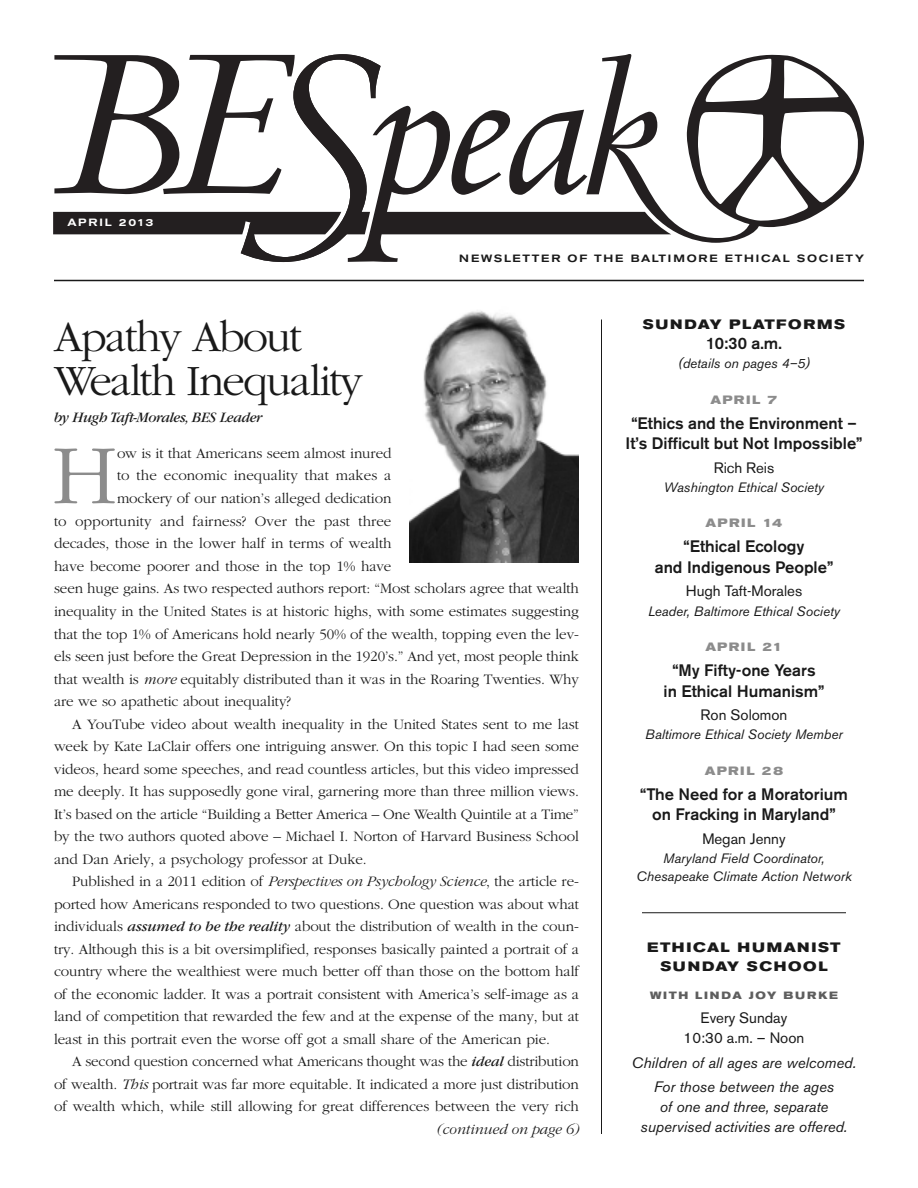
<style>
.page{position:relative;width:918px;height:1188px;background:#fff}
.page>*{position:absolute;margin:0;border:0;box-sizing:border-box;transform-origin:0 0}
.t1{font:300 87.6px "Garamond";color:#8c8c8c}
.t2{font:300 45px/43.5px "Garamond";letter-spacing:-.04em;color:#191919}
.t3{font:500 16.5px/20.5px "Akzidenz Grotesk BE";color:#191919;text-align:center}
.t4{font:300 15px "Garamond";letter-spacing:-.005em;color:#191919}
.t5{font:italic 15px/24.5px "Akzidenz Grotesk BE";color:#191919;text-align:center}
.t6{font:15px/20px "Akzidenz Grotesk BE";color:#191919;text-align:center}
.t7{font:italic 15px "Garamond";letter-spacing:-.025em;color:#191919}
.t8{font:italic 300 15px "Garamond";letter-spacing:-.005em;color:#191919}
.t9{font:italic 13.5px/17.5px "Akzidenz Grotesk BE";color:#191919;text-align:center}
.t10{font:700 expanded 13.5px/20px "Akzidenz Grotesk BE";letter-spacing:.12em;color:#191919;text-align:center}
.t11{font:700 expanded 12px "Akzidenz Grotesk BE";letter-spacing:.12em;color:#8c8c8c}
.t12{font:500 expanded 10.5px "Akzidenz Grotesk BE";letter-spacing:.17em;color:#191919}
.t13{font:700 expanded 10.5px "Akzidenz Grotesk BE";letter-spacing:.17em;color:#5e5e5e}
.t14{font:500 expanded 10.5px "Akzidenz Grotesk BE";letter-spacing:.15em;color:#fff}
.s1{font-style:italic}
.s2{font-weight:400;font-style:italic}
</style>
<div class="page">
<svg style="left:53px;top:54px;width:811px;height:208px"></svg>
<hr style="left:642px;top:912px;width:204px;height:1px;background:#191919">
<hr style="left:601px;top:320px;width:1px;height:814px;background:#191919">
<hr style="left:54px;top:280px;width:810px;height:1px;background:#191919">
<img style="left:410px;top:310px;width:169px;height:252px">
<p class="t14" style="left:67px;top:219px;width:87px">APRIL 2013</p>
<p class="t12" style="left:459px;top:254px;width:406px">NEWSLETTER OF THE BALTIMORE ETHICAL SOCIETY</p>
<h2 class="t2" style="left:54px;top:314px;width:310px">Apathy About<br>Wealth Inequality</h2>
<p class="t7" style="left:54px;top:412px;width:210px">by Hugh Taft-Morales, BES Leader</p>
<h1 class="t1" style="left:52px;top:422px;width:66px">H</h1>
<p class="t4" style="left:117px;top:444px;width:276px">ow is it that Americans seem almost inured</p>
<p class="t4" style="left:117px;top:466px;width:276px">to the economic inequality that makes a</p>
<p class="t4" style="left:117px;top:489px;width:276px">mockery of our nation’s alleged dedication</p>
<p class="t4" style="left:54px;top:512px;width:339px">to opportunity and fairness? Over the past three</p>
<p class="t4" style="left:54px;top:534px;width:339px">decades, those in the lower half in terms of wealth</p>
<p class="t4" style="left:54px;top:557px;width:339px">have become poorer and those in the top 1% have</p>
<p class="t4" style="left:54px;top:579px;width:527px">seen huge gains. As two respected authors report: “Most scholars agree that wealth</p>
<p class="t4" style="left:54px;top:602px;width:526px">inequality in the United States is at historic highs, with some estimates suggesting</p>
<p class="t4" style="left:54px;top:625px;width:526px">that the top 1% of Americans hold nearly 50% of the wealth, topping even the lev-</p>
<p class="t4" style="left:54px;top:647px;width:526px">els seen just before the Great Depression in the 1920’s.” And yet, most people think</p>
<p class="t4" style="left:54px;top:670px;width:526px">that wealth is <span class="s1">more</span> equitably distributed than it was in the Roaring Twenties. Why</p>
<p class="t4" style="left:54px;top:692px;width:238px">are we so apathetic about inequality?</p>
<p class="t4" style="left:72px;top:715px;width:509px">A YouTube video about wealth inequality in the United States sent to me last</p>
<p class="t4" style="left:54px;top:737px;width:526px">week by Kate LaClair offers one intriguing answer. On this topic I had seen some</p>
<p class="t4" style="left:54px;top:760px;width:527px">videos, heard some speeches, and read countless articles, but this video impressed</p>
<p class="t4" style="left:54px;top:782px;width:527px">me deeply. It has supposedly gone viral, garnering more than three million views.</p>
<p class="t4" style="left:54px;top:805px;width:526px">It’s based on the article “Building a Better America – One Wealth Quintile at a Time”</p>
<p class="t4" style="left:54px;top:827px;width:527px">by the two authors quoted above – Michael I. Norton of Harvard Business School</p>
<p class="t4" style="left:54px;top:850px;width:314px">and Dan Ariely, a psychology professor at Duke.</p>
<p class="t4" style="left:72px;top:872px;width:508px">Published in a 2011 edition of <span class="s1">Perspectives on Psychology Science</span>, the article re-</p>
<p class="t4" style="left:54px;top:895px;width:527px">ported how Americans responded to two questions. One question was about what</p>
<p class="t4" style="left:54px;top:917px;width:526px">individuals <span class="s2">assumed to be the reality</span> about the distribution of wealth in the coun-</p>
<p class="t4" style="left:54px;top:940px;width:527px">try. Although this is a bit oversimplified, responses basically painted a portrait of a</p>
<p class="t4" style="left:54px;top:962px;width:527px">country where the wealthiest were much better off than those on the bottom half</p>
<p class="t4" style="left:54px;top:985px;width:527px">of the economic ladder. It was a portrait consistent with America’s self-image as a</p>
<p class="t4" style="left:54px;top:1007px;width:527px">land of competition that rewarded the few and at the expense of the many, but at</p>
<p class="t4" style="left:54px;top:1030px;width:498px">least in this portrait even the worse off got a small share of the American pie.</p>
<p class="t4" style="left:72px;top:1052px;width:508px">A second question concerned what Americans thought was the <span class="s2">ideal</span> distribution</p>
<p class="t4" style="left:54px;top:1075px;width:527px">of wealth. <span class="s1">This</span> portrait was far more equitable. It indicated a more just distribution</p>
<p class="t4" style="left:54px;top:1097px;width:527px">of wealth which, while still allowing for great differences between the very rich</p>
<p class="t8" style="left:436px;top:1120px;width:144px">(continued on page 6)</p>
<p class="t10" style="left:643px;top:316px;width:204px">SUNDAY PLATFORMS</p>
<p class="t3" style="left:706px;top:334px;width:77px">10:30 a.m.</p>
<p class="t9" style="left:678px;top:356px;width:134px">(details on pages 4–5)</p>
<p class="t11" style="left:710px;top:395px;width:69px">APRIL 7</p>
<p class="t3" style="left:626px;top:414px;width:238px">“Ethics and the Environment –<br>It’s Difficult but Not Impossible”</p>
<p class="t6" style="left:714px;top:459px;width:62px">Rich Reis</p>
<p class="t9" style="left:664px;top:480px;width:162px">Washington Ethical Society</p>
<p class="t11" style="left:706px;top:519px;width:78px">APRIL 14</p>
<p class="t3" style="left:655px;top:538px;width:180px">“Ethical Ecology<br>and Indigenous People”</p>
<p class="t6" style="left:686px;top:583px;width:118px">Hugh Taft-Morales</p>
<p class="t9" style="left:648px;top:603px;width:193px">Leader, Baltimore Ethical Society</p>
<p class="t11" style="left:705px;top:643px;width:79px">APRIL 21</p>
<p class="t3" style="left:664px;top:661px;width:162px">“My Fifty-one Years<br>in Ethical Humanism”</p>
<p class="t6" style="left:701px;top:707px;width:88px">Ron Solomon</p>
<p class="t9" style="left:645px;top:727px;width:199px">Baltimore Ethical Society Member</p>
<p class="t11" style="left:705px;top:766px;width:80px">APRIL 28</p>
<p class="t3" style="left:640px;top:785px;width:209px">“The Need for a Moratorium on Fracking in Maryland”</p>
<p class="t6" style="left:702px;top:830px;width:85px">Megan Jenny</p>
<p class="t9" style="left:636px;top:851px;width:217px">Maryland Field Coordinator,<br>Chesapeake Climate Action Network</p>
<p class="t10" style="left:647px;top:938px;width:195px">ETHICAL HUMANIST<br>SUNDAY SCHOOL</p>
<p class="t13" style="left:650px;top:992px;width:189px">WITH LINDA JOY BURKE</p>
<p class="t6" style="left:684px;top:1010px;width:122px">Every Sunday<br>10:30 a.m. – Noon</p>
<p class="t5" style="left:632px;top:1052px;width:226px">Children of all ages are welcomed.<br>For those between the ages</p>
<p class="t5" style="left:641px;top:1099px;width:208px;line-height:20px">of one and three, separate supervised activities are offered.</p>
</div>
